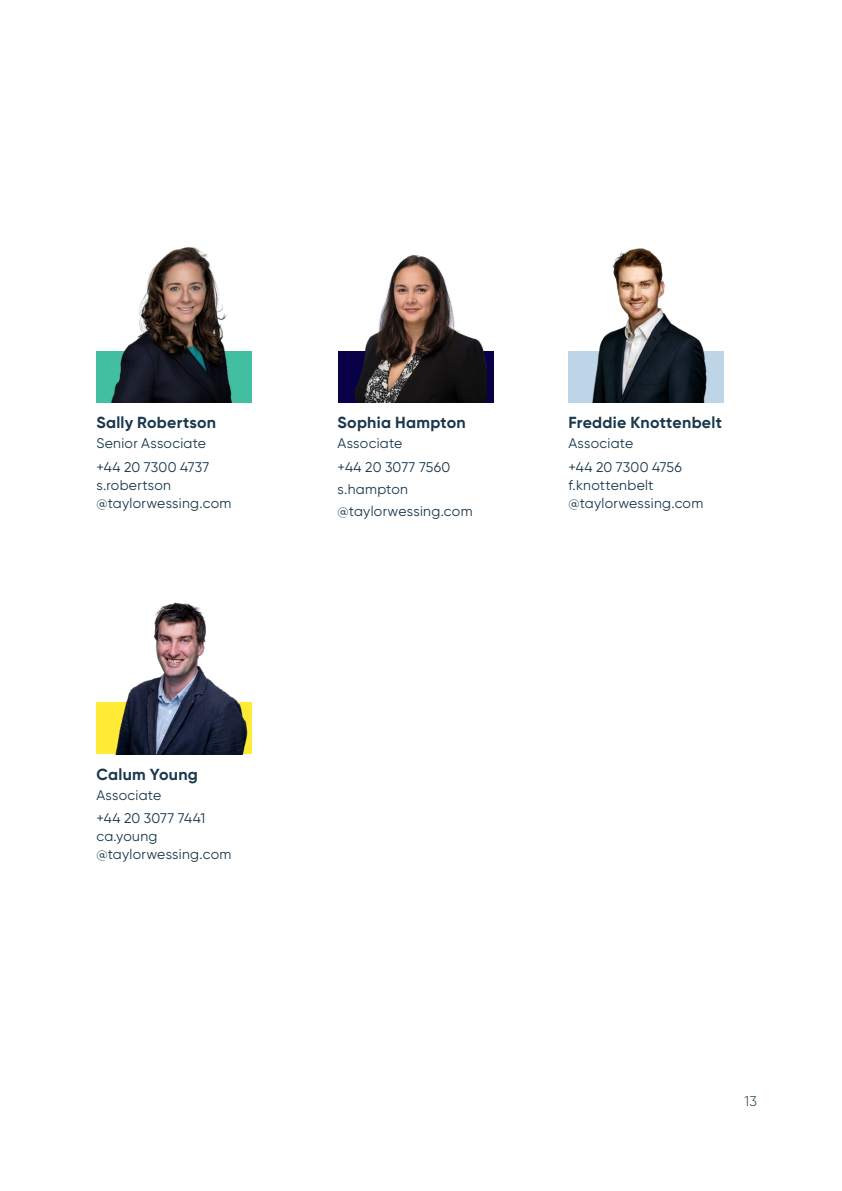
<style>
.page{position:relative;width:842px;height:1191px;background:#fff}
.page>*{position:absolute;margin:0;border:0;box-sizing:border-box;transform-origin:0 0}
.Contact_Name{font:700 16px "Gilroy";letter-spacing:.02em;color:#1a374b}
.Contact_Email___Phone{font:14px/18px "Gilroy";letter-spacing:.02em;color:#1a374b}
.Contact_Title{font:14px "Gilroy";letter-spacing:.02em;color:#1a374b}
.t1{font:300 14px "Gilroy";color:#1a374b}
</style>
<div class="page">
<div style="left:338px;top:351px;width:156px;height:51px;background:#090148"></div>
<img style="left:343px;top:255px;width:143px;height:148px">
<div style="left:568px;top:351px;width:156px;height:52px;background:#bed5e7"></div>
<img style="left:592px;top:248px;width:115px;height:155px">
<div style="left:96px;top:351px;width:156px;height:52px;background:#42bea0"></div>
<img style="left:111px;top:247px;width:121px;height:156px">
<img style="left:98px;top:602px;width:154px;height:152px">
<p class="Contact_Name" style="left:96px;top:412px;width:121px">Sally Robertson</p>
<p class="Contact_Title" style="left:96px;top:435px;width:111px">Senior Associate</p>
<p class="Contact_Email___Phone" style="left:96px;top:458px;width:114px">+44 20 7300 4737</p>
<p class="Contact_Email___Phone" style="left:96px;top:476px;width:76px">s.robertson</p>
<p class="Contact_Email___Phone" style="left:96px;top:494px;width:136px">@taylorwessing.com</p>
<p class="Contact_Name" style="left:96px;top:764px;width:103px">Calum Young</p>
<p class="Contact_Title" style="left:96px;top:786px;width:66px">Associate</p>
<p class="Contact_Email___Phone" style="left:96px;top:809px;width:110px">+44 20 3077 7441</p>
<p class="Contact_Email___Phone" style="left:96px;top:827px;width:136px">ca.young @taylorwessing.com</p>
<p class="Contact_Name" style="left:338px;top:412px;width:130px">Sophia Hampton</p>
<p class="Contact_Title" style="left:338px;top:435px;width:66px">Associate</p>
<p class="Contact_Email___Phone" style="left:338px;top:458px;width:114px">+44 20 3077 7560</p>
<p class="Contact_Email___Phone" style="left:338px;top:478px;width:136px;line-height:22px">s.hampton @taylorwessing.com</p>
<p class="Contact_Name" style="left:568px;top:412px;width:155px">Freddie Knottenbelt</p>
<p class="Contact_Title" style="left:568px;top:435px;width:66px">Associate</p>
<p class="Contact_Email___Phone" style="left:568px;top:458px;width:115px">+44 20 7300 4756</p>
<p class="Contact_Email___Phone" style="left:568px;top:476px;width:136px">f.knottenbelt @taylorwessing.com</p>
<p class="t1" style="left:745px;top:1092px;width:14px">13</p>
</div>
